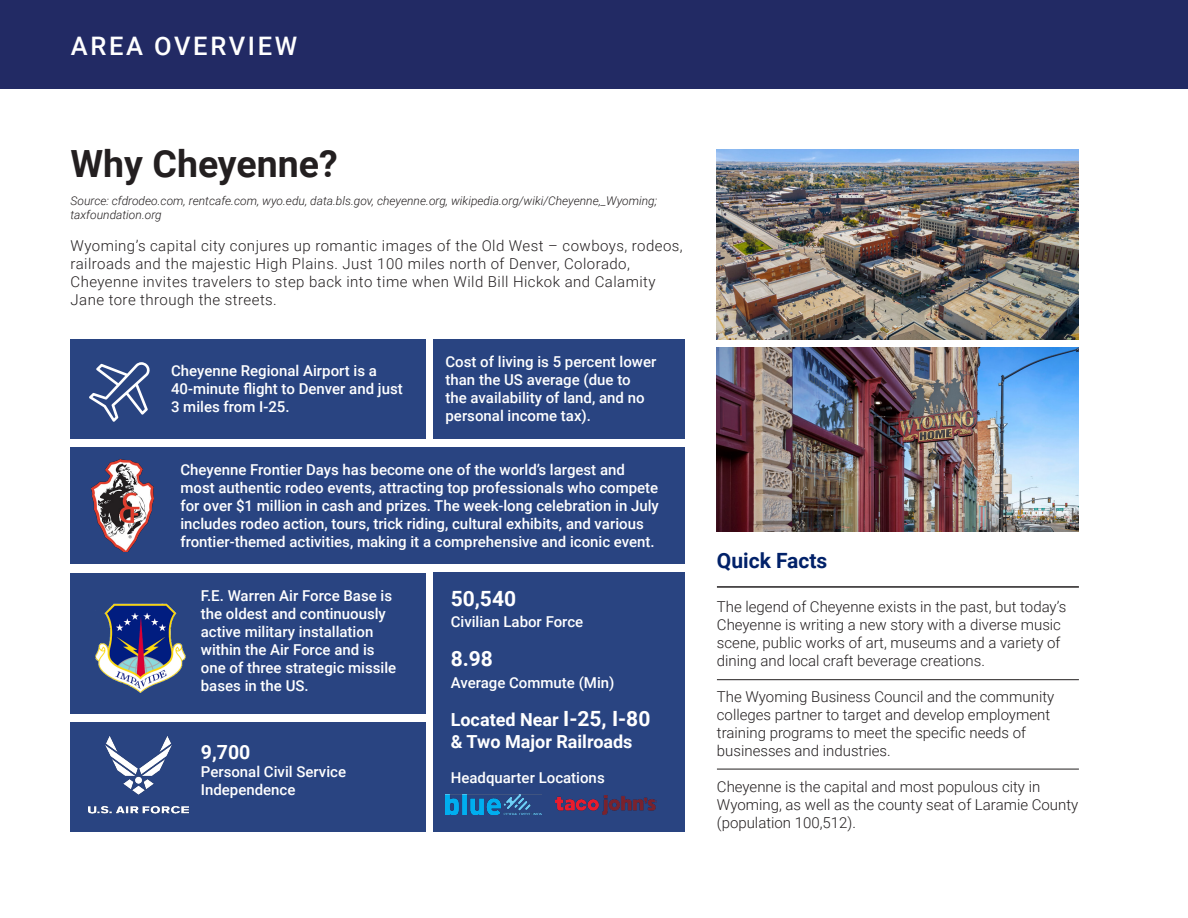
<style>
.page{position:relative;width:1188px;height:918px;background:#fff}
.page>*{position:absolute;margin:0;border:0;box-sizing:border-box;transform-origin:0 0}
.t1{font:700 37.5px "Roboto";color:#231f20}
.t2{font:500 25.5px "Roboto";letter-spacing:.105em;color:#fff}
.t3{font:700 21px "Roboto";color:#fff}
.t4{font:700 21px "Roboto";color:#012169}
.t5{font:700 19.5px "Roboto";color:#fff}
.t6{font:700 18px "Roboto";color:#fff}
.t7{font:500 15px/18px "Roboto";color:#fff}
.t8{font:300 15px/18px "Roboto";color:#231f20}
.t9{font:300 15px/18px "Roboto";letter-spacing:.03em;color:#231f20}
.t10{font:italic 300 12px/14.4px "Roboto";color:#231f20}
.s1{font-size:21px}
</style>
<div class="page">
<div style="left:0;top:0;width:1188px;height:89px;background:#222a64"></div>
<img style="left:717px;top:149px;width:362px;height:190px">
<img style="left:717px;top:348px;width:362px;height:183px">
<div style="left:70px;top:722px;width:356px;height:110px;background:#294481"></div>
<div style="left:433px;top:573px;width:252px;height:259px;background:#294481"></div>
<div style="left:70px;top:573px;width:356px;height:141px;background:#294481"></div>
<img style="left:96px;top:603px;width:89px;height:89px">
<div style="left:70px;top:339px;width:356px;height:100px;background:#294481"></div>
<svg style="left:89px;top:362px;width:61px;height:60px"></svg>
<div style="left:70px;top:448px;width:615px;height:116px;background:#294481"></div>
<img style="left:92px;top:459px;width:61px;height:93px">
<div style="left:433px;top:339px;width:252px;height:100px;background:#294481"></div>
<img style="left:89px;top:736px;width:99px;height:78px">
<img style="left:556px;top:796px;width:100px;height:18px">
<img style="left:446px;top:795px;width:96px;height:19px">
<hr style="left:717px;top:586px;width:362px;height:2px;background:#231f20">
<hr style="left:717px;top:679px;width:362px;height:1px;background:#231f20">
<hr style="left:717px;top:769px;width:362px;height:1px;background:#231f20">
<p class="t2" style="left:71px;top:28px;width:228px">AREA OVERVIEW</p>
<p class="t1" style="left:70px;top:138px;width:269px">Why Cheyenne?</p>
<p class="t10" style="left:70px;top:193px;width:588px">Source: cfdrodeo.com, rentcafe.com, wyo.edu, data.bls.gov, cheyenne.org, wikipedia.org/wiki/Cheyenne,_Wyoming; taxfoundation.org</p>
<p class="t9" style="left:70px;top:236px;width:614px">Wyoming’s capital city conjures up romantic images of the Old West – cowboys, rodeos, railroads and the majestic High Plains. Just 100 miles north of Denver, Colorado, Cheyenne invites travelers to step back into time when Wild Bill Hickok and Calamity Jane tore through the streets.</p>
<p class="t7" style="left:171px;top:361px;width:233px">Cheyenne Regional Airport is a<br>40-minute flight to Denver and just<br>3 miles from I-25.</p>
<p class="t7" style="left:446px;top:352px;width:212px">Cost of living is 5 percent lower than the US average (due to<br>the availability of land, and no personal income tax).</p>
<p class="t7" style="left:180px;top:460px;width:480px">Cheyenne Frontier Days has become one of the world’s largest and most authentic rodeo events, attracting top professionals who compete for over $1 million in cash and prizes. The week-long celebration in July includes rodeo action, tours, trick riding, cultural exhibits, and various frontier-themed activities, making it a comprehensive and iconic event.</p>
<p class="t7" style="left:201px;top:586px;width:197px">F.E. Warren Air Force Base is the oldest and continuously active military installation within the Air Force and is one of three strategic missile bases in the US.</p>
<p class="t5" style="left:201px;top:738px;width:51px">9,700</p>
<p class="t7" style="left:201px;top:762px;width:147px">Personal Civil Service</p>
<p class="t7" style="left:201px;top:780px;width:96px">Independence</p>
<p class="t3" style="left:451px;top:584px;width:67px">50,540</p>
<p class="t7" style="left:451px;top:613px;width:134px">Civilian Labor Force</p>
<p class="t3" style="left:451px;top:644px;width:44px">8.98</p>
<p class="t7" style="left:451px;top:673px;width:165px">Average Commute (Min)</p>
<p class="t6" style="left:451px;top:707px;width:201px">Located Near <span class="s1">I-25, I-80</span></p>
<p class="t6" style="left:451px;top:729px;width:183px">&amp; Two Major Railroads</p>
<p class="t7" style="left:451px;top:768px;width:156px">Headquarter Locations</p>
<p class="t4" style="left:717px;top:546px;width:112px">Quick Facts</p>
<p class="t8" style="left:717px;top:597px;width:351px">The legend of Cheyenne exists in the past, but today’s Cheyenne is writing a new story with a diverse music scene, public works of art, museums and a variety of dining and local craft beverage creations.</p>
<p class="t8" style="left:717px;top:687px;width:339px">The Wyoming Business Council and the community colleges partner to target and develop employment training programs to meet the specific needs of businesses and industries.</p>
<p class="t8" style="left:717px;top:777px;width:363px">Cheyenne is the capital and most populous city in<br>Wyoming, as well as the county seat of Laramie County (population 100,512).</p>
</div>
